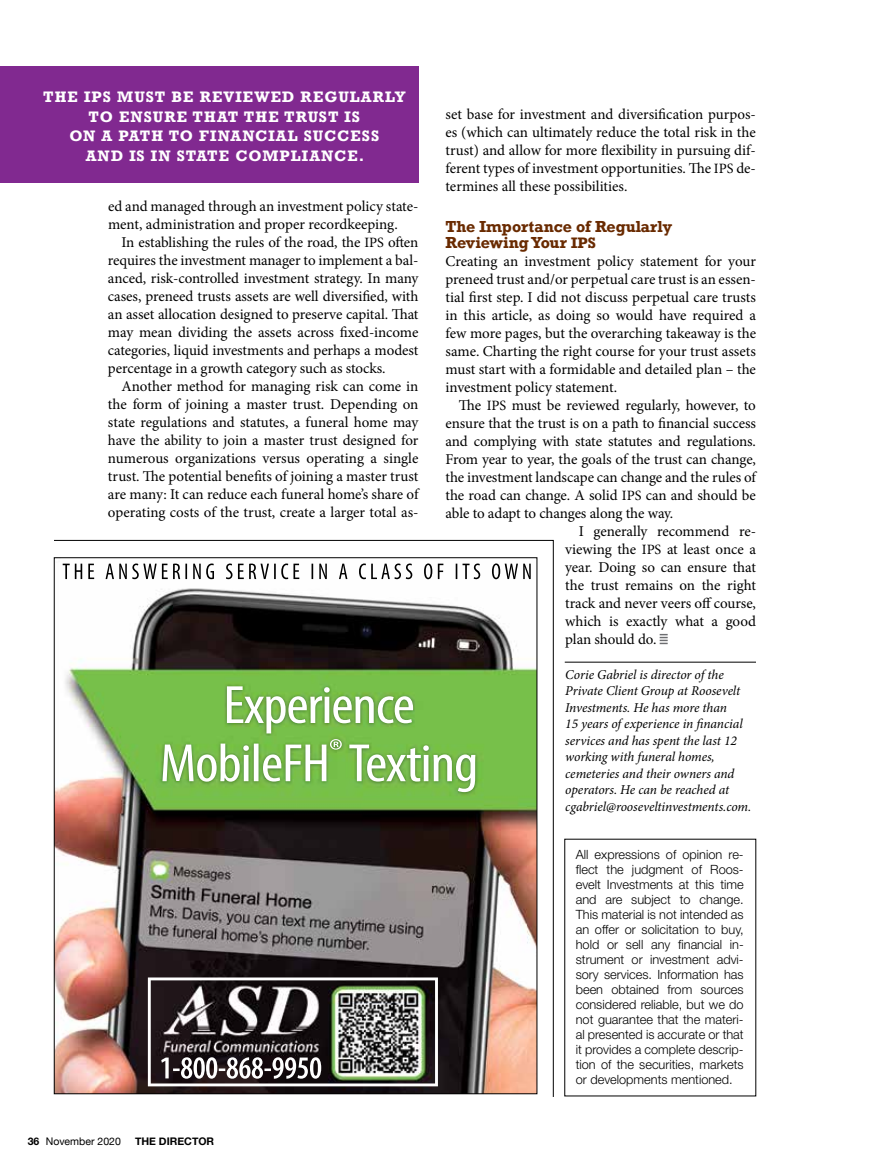
<style>
.page{position:relative;width:891px;height:1175px;background:#fff}
.page>*{position:absolute;margin:0;border:0;box-sizing:border-box;transform-origin:0 0}
.t1{font:15px/18px "Minion Pro";letter-spacing:-.005em;color:#000;text-align:justify}
.t2{font:700 15px/16.5px "Rockwell";letter-spacing:-.015em;color:#692a00}
.t3{font:700 14.25px/19.5px "Rockwell";letter-spacing:.08em;color:#fff;text-align:center}
.t4{font:italic 13.5px/16.5px "Minion Pro";letter-spacing:-.005em;color:#000}
.t5{font:300 12.75px/15px "Helvetica Neue LT Std";color:#000;text-align:justify}
.t6{font:10.5px "Helvetica Neue";color:#000}
.t7{font:700 10.5px "Helvetica Neue";color:#000}
.s1{font-size:14.25px}
.s2{font-family:"Helvetica Neue LT Std";font-weight:700}
</style>
<div class="page">
<svg style="left:660px;top:634px;width:8px;height:10px"></svg>
<div style="left:0;top:66px;width:418px;height:116px;background:#812990"></div>
<img style="left:54px;top:540px;width:500px;height:557px">
<hr style="left:565px;top:662px;width:191px;height:1px;background:#000">
<p class="t3" style="left:43px;top:87px;width:364px">THE IPS MUST BE REVIEWED REGULARLY<br>TO ENSURE THAT THE TRUST IS<br>ON A PATH TO FINANCIAL SUCCESS<br>AND IS IN STATE COMPLIANCE.</p>
<p class="t1" style="left:108px;top:197px;width:312px">ed and managed through an investment policy state&shy;ment, administration and proper recordkeeping.</p>
<p class="t1" style="left:108px;top:233px;width:312px;text-indent:14px">In establishing the rules of the road, the <span class="s1">IPS</span> often requires the investment manager to implement a bal&shy;anced, risk-controlled investment strategy. In many cases, preneed trusts assets are well diversified, with an asset allocation designed to preserve capital. That may mean dividing the assets across fixed-income categories, liquid investments and perhaps a modest percentage in a growth category such as stocks.</p>
<p class="t1" style="left:108px;top:377px;width:312px;text-indent:14px">Another method for managing risk can come in the form of joining a master trust. Depending on state regulations and statutes, a funeral home may have the ability to join a master trust designed for numerous organizations versus operating a single trust. The potential benefits of joining a master trust are many: It can reduce each funeral home’s share of operating costs of the trust, create a larger total as-</p>
<p class="t6" style="left:28px;top:1133px;width:95px"><span class="s2">36</span> November 2020</p>
<p class="t7" style="left:135px;top:1133px;width:81px">THE DIRECTOR</p>
<p class="t1" style="left:445px;top:105px;width:312px">set base for investment and diversification purpos&shy;es (which can ultimately reduce the total risk in the trust) and allow for more flexibility in pursuing dif&shy;ferent types of investment opportunities. The <span class="s1">IPS</span> de&shy;termines all these possibilities.</p>
<p class="t2" style="left:446px;top:217px;width:228px">The Importance of Regularly<br>Reviewing Your <span class="s1">IPS</span></p>
<p class="t1" style="left:445px;top:252px;width:312px">Creating an investment policy statement for your preneed trust and/or perpetual care trust is an essen&shy;tial first step. I did not discuss perpetual care trusts in this article, as doing so would have required a few more pages, but the overarching takeaway is the same. Charting the right course for your trust assets must start with a formidable and detailed plan – the investment policy statement.</p>
<p class="t1" style="left:459px;top:396px;width:298px">The <span class="s1">IPS</span> must be reviewed regularly, however, to</p>
<p class="t1" style="left:446px;top:414px;width:312px">ensure that the trust is on a path to financial success</p>
<p class="t1" style="left:446px;top:432px;width:312px">and complying with state statutes and regulations.</p>
<p class="t1" style="left:446px;top:450px;width:312px">From year to year, the goals of the trust can change,</p>
<p class="t1" style="left:446px;top:468px;width:312px">the investment landscape can change and the rules of</p>
<p class="t1" style="left:446px;top:486px;width:312px">the road can change. A solid <span class="s1">IPS</span> can and should be</p>
<p class="t1" style="left:446px;top:504px;width:229px">able to adapt to changes along the way.</p>
<p class="t1" style="left:579px;top:522px;width:179px">I generally recommend re-</p>
<p class="t1" style="left:565px;top:540px;width:192px">viewing the <span class="s1">IPS</span> at least once a</p>
<p class="t1" style="left:565px;top:558px;width:192px">year. Doing so can ensure that</p>
<p class="t1" style="left:565px;top:576px;width:192px">the trust remains on the right</p>
<p class="t1" style="left:565px;top:594px;width:192px">track and never veers off course,</p>
<p class="t1" style="left:565px;top:612px;width:192px">which is exactly what a good</p>
<p class="t1" style="left:565px;top:630px;width:93px">plan should do.</p>
<p class="t4" style="left:565px;top:666px;width:188px">Corie Gabriel is director of the<br>Private Client Group at Roosevelt<br>Investments. He has more than<br>15 years of experience in financial services and has spent the last 12 working with funeral homes, cemeteries and their owners and operators. He can be reached at cgabriel@rooseveltinvestments.com.</p>
<p class="t5" style="left:576px;top:846px;width:169px">All expressions of opinion re&shy;flect the judgment of Roos&shy;evelt Investments at this time and are subject to change.<br>This material is not intended as an offer or solicitation to buy, hold or sell any financial in&shy;strument or investment advi&shy;sory services. Information has been obtained from sources considered reliable, but we do not guarantee that the materi&shy;al presented is accurate or that it provides a complete descrip&shy;tion of the securities, markets or developments mentioned.</p>
</div>
